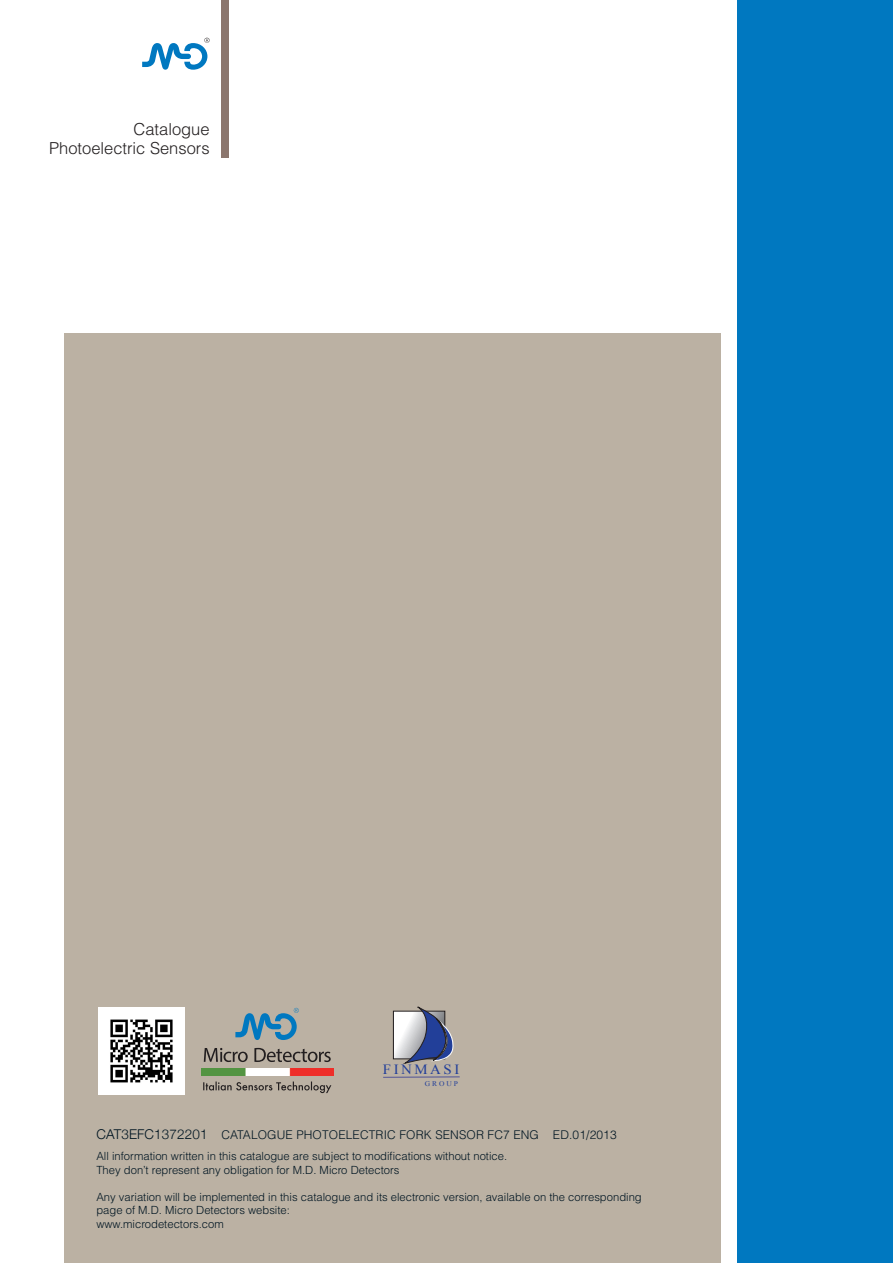
<style>
.page{position:relative;width:893px;height:1263px;background:#fff}
.page>*{position:absolute;margin:0;border:0;box-sizing:border-box;transform-origin:0 0}
.t1{font:300 16.5px "Helvetica LT Std";color:#231f20}
.t2{font:14.1px "Times New Roman";letter-spacing:.17em;color:#223f99;scale:1.06 1}
.t3{font:300 12px "Helvetica LT Std";letter-spacing:.01em;color:#001522}
.t4{font:300 11.25px/13.5px "Helvetica LT Std";color:#001522}
.t5{font:7.05px "Times New Roman";color:#223f99;scale:1.06 1}
.s1{font-family:"Helvetica Neue";font-size:13.5px}
</style>
<div class="page">
<div style="left:64px;top:333px;width:657px;height:930px;background:#bbb1a3"></div>
<svg style="left:142px;top:38px;width:68px;height:32px"></svg>
<div style="left:221px;top:0;width:8px;height:158px;background:#8b766d"></div>
<div style="left:738px;top:0;width:155px;height:1263px;background:#0078c0"></div>
<img style="left:98px;top:1008px;width:87px;height:86px">
<svg style="left:393px;top:1007px;width:61px;height:56px"></svg>
<svg style="left:383px;top:1077px;width:77px;height:1px"></svg>
<svg style="left:235px;top:1008px;width:64px;height:32px"></svg>
<svg style="left:204px;top:1048px;width:44px;height:14px"></svg>
<svg style="left:254px;top:1048px;width:77px;height:14px"></svg>
<svg style="left:203px;top:1081px;width:128px;height:12px"></svg>
<img style="left:201px;top:1068px;width:132px;height:7px">
<p class="t1" style="left:134px;top:118px;width:78px">Catalogue</p>
<p class="t1" style="left:49px;top:138px;width:162px">Photoelectric Sensors</p>
<p class="t2" style="left:383px;top:1060px;width:74px">FINMASI</p>
<p class="t5" style="left:425px;top:1079px;width:33px">G R O U P</p>
<p class="t3" style="left:96px;top:1127px;width:522px"><span class="s1">CAT3EFC1372201</span> CATALOGUE PHOTOELECTRIC FORK SENSOR FC7 ENG ED.01/2013</p>
<p class="t4" style="left:96px;top:1149px;width:412px">All information written in this catalogue are subject to modifications without notice.</p>
<p class="t4" style="left:96px;top:1163px;width:305px">They don’t represent any obligation for M.D. Micro Detectors</p>
<p class="t4" style="left:96px;top:1190px;width:547px">Any variation will be implemented in this catalogue and its electronic version, available on the corresponding page of M.D. Micro Detectors website:</p>
<p class="t4" style="left:96px;top:1217px;width:129px">www.microdetectors.com</p>
</div>
